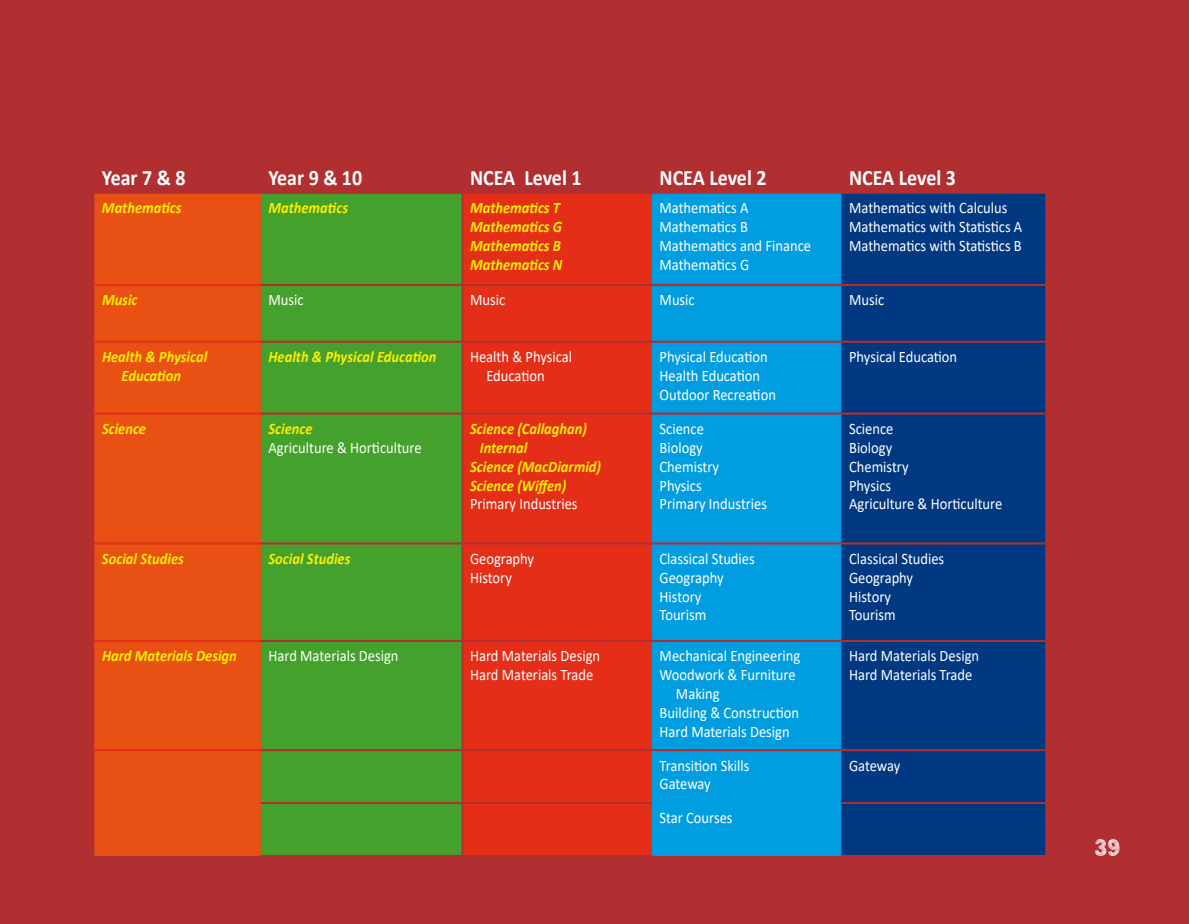
<style>
.page{position:relative;width:1189px;height:924px;background:#b22f31}
.page>*{position:absolute;margin:0;border:0;box-sizing:border-box;transform-origin:0 0}
.t1{font:24px "Sketch Rockwell";color:#fff}
.t2{font:700 22px "Calibri";color:#fff;scale:.91 1}
.t3{font:16px/18.8px "Calibri";color:#fff;scale:.91 1}
.t4{font:italic 700 16px/18.8px "Calibri";color:#ffed00;scale:.91 1}
</style>
<div class="page">
<div style="left:94px;top:194px;width:167px;height:661px;background:#e85113"></div>
<div style="left:261px;top:194px;width:200px;height:660px;background:#44a12b"></div>
<div style="left:463px;top:194px;width:189px;height:660px;background:#e42e18"></div>
<div style="left:652px;top:194px;width:189px;height:661px;background:#009ee1"></div>
<div style="left:841px;top:194px;width:204px;height:660px;background:#003882"></div>
<hr style="left:841px;top:284px;width:204px;height:2px;background:#b22f31">
<hr style="left:841px;top:341px;width:204px;height:2px;background:#b22f31">
<hr style="left:841px;top:412px;width:204px;height:2px;background:#b22f31">
<hr style="left:841px;top:542px;width:204px;height:2px;background:#b22f31">
<hr style="left:841px;top:640px;width:204px;height:2px;background:#b22f31">
<hr style="left:841px;top:749px;width:204px;height:2px;background:#b22f31">
<hr style="left:841px;top:802px;width:204px;height:2px;background:#b22f31">
<hr style="left:652px;top:284px;width:189px;height:2px;background:#b22f31">
<hr style="left:652px;top:341px;width:189px;height:2px;background:#b22f31">
<hr style="left:652px;top:412px;width:189px;height:2px;background:#b22f31">
<hr style="left:652px;top:542px;width:189px;height:2px;background:#b22f31">
<hr style="left:652px;top:640px;width:189px;height:2px;background:#b22f31">
<hr style="left:652px;top:749px;width:189px;height:2px;background:#b22f31">
<hr style="left:261px;top:284px;width:201px;height:2px;background:#b22f31">
<hr style="left:261px;top:341px;width:201px;height:2px;background:#b22f31">
<hr style="left:261px;top:412px;width:201px;height:2px;background:#b22f31">
<hr style="left:261px;top:542px;width:201px;height:2px;background:#b22f31">
<hr style="left:261px;top:640px;width:201px;height:2px;background:#b22f31">
<hr style="left:261px;top:749px;width:201px;height:2px;background:#b22f31">
<hr style="left:261px;top:802px;width:201px;height:2px;background:#b22f31">
<hr style="left:462px;top:284px;width:190px;height:2px;background:#b22f31">
<hr style="left:462px;top:341px;width:190px;height:2px;background:#b22f31">
<hr style="left:462px;top:412px;width:190px;height:2px;background:#b22f31">
<hr style="left:462px;top:542px;width:190px;height:2px;background:#b22f31">
<hr style="left:462px;top:640px;width:190px;height:2px;background:#b22f31">
<hr style="left:462px;top:749px;width:190px;height:2px;background:#b22f31">
<hr style="left:462px;top:802px;width:190px;height:2px;background:#b22f31">
<hr style="left:94px;top:284px;width:167px;height:2px;background:#e42e18">
<hr style="left:94px;top:341px;width:167px;height:2px;background:#e42e18">
<hr style="left:94px;top:412px;width:167px;height:2px;background:#e42e18">
<hr style="left:94px;top:542px;width:167px;height:2px;background:#e42e18">
<hr style="left:94px;top:640px;width:167px;height:2px;background:#e42e18">
<hr style="left:94px;top:749px;width:167px;height:2px;background:#e42e18">
<h2 class="t2" style="left:102px;top:162px;width:93px">Year 7 &amp; 8</h2>
<h2 class="t2" style="left:268px;top:162px;width:104px">Year 9 &amp; 10</h2>
<h2 class="t2" style="left:470px;top:170px;width:124px">NCEA Level 1</h2>
<h2 class="t2" style="left:659px;top:170px;width:119px">NCEA Level 2</h2>
<h2 class="t2" style="left:849px;top:170px;width:119px">NCEA Level 3</h2>
<p class="t4" style="left:102px;top:198px;width:89px">Mathematics</p>
<p class="t4" style="left:268px;top:198px;width:89px">Mathematics</p>
<p class="t4" style="left:470px;top:198px;width:103px">Mathematics T<br>Mathematics G<br>Mathematics B<br>Mathematics N</p>
<p class="t3" style="left:659px;top:198px;width:168px">Mathematics A<br>Mathematics B<br>Mathematics and Finance<br>Mathematics G</p>
<p class="t3" style="left:849px;top:198px;width:192px">Mathematics with Calculus<br>Mathematics with Statistics A<br>Mathematics with Statistics B</p>
<p class="t4" style="left:102px;top:290px;width:41px">Music</p>
<p class="t3" style="left:268px;top:292px;width:40px">Music</p>
<p class="t3" style="left:470px;top:292px;width:40px">Music</p>
<p class="t3" style="left:659px;top:292px;width:40px">Music</p>
<p class="t3" style="left:849px;top:292px;width:40px">Music</p>
<p class="t4" style="left:102px;top:347px;width:117px;text-align:center">Health &amp; Physical<br>Education</p>
<p class="t4" style="left:268px;top:347px;width:186px">Health &amp; Physical Education</p>
<p class="t3" style="left:486px;top:348px;width:96px;text-indent:-16px">Health &amp; Physical<br>Education</p>
<p class="t3" style="left:659px;top:347px;width:129px">Physical Education<br>Health Education<br>Outdoor Recreation</p>
<p class="t3" style="left:849px;top:347px;width:120px">Physical Education</p>
<p class="t4" style="left:102px;top:420px;width:50px">Science</p>
<p class="t4" style="left:268px;top:420px;width:50px">Science</p>
<p class="t3" style="left:268px;top:437px;width:170px">Agriculture &amp; Horticulture</p>
<p class="t4" style="left:470px;top:420px;width:130px">Science (Callaghan)</p>
<p class="t4" style="left:480px;top:439px;width:54px">Internal</p>
<p class="t4" style="left:470px;top:456px;width:145px">Science (MacDiarmid)</p>
<p class="t4" style="left:470px;top:475px;width:107px">Science (Wiffen)</p>
<p class="t3" style="left:470px;top:495px;width:120px">Primary Industries</p>
<p class="t3" style="left:659px;top:420px;width:120px">Science<br>Biology<br>Chemistry<br>Physics<br>Primary Industries</p>
<p class="t3" style="left:849px;top:420px;width:170px">Science<br>Biology<br>Chemistry<br>Physics<br>Agriculture &amp; Horticulture</p>
<p class="t4" style="left:102px;top:550px;width:92px">Social Studies</p>
<p class="t4" style="left:268px;top:550px;width:92px">Social Studies</p>
<p class="t3" style="left:470px;top:550px;width:72px">Geography<br>History</p>
<p class="t3" style="left:659px;top:550px;width:106px">Classical Studies<br>Geography<br>History<br>Tourism</p>
<p class="t3" style="left:849px;top:550px;width:106px">Classical Studies<br>Geography<br>History<br>Tourism</p>
<p class="t4" style="left:102px;top:646px;width:150px">Hard Materials Design</p>
<p class="t3" style="left:268px;top:647px;width:144px">Hard Materials Design</p>
<p class="t3" style="left:470px;top:647px;width:144px">Hard Materials Design<br>Hard Materials Trade</p>
<p class="t3" style="left:659px;top:647px;width:156px">Mechanical Engineering</p>
<p class="t3" style="left:849px;top:647px;width:144px">Hard Materials Design<br>Hard Materials Trade</p>
<p class="t3" style="left:659px;top:665px;width:151px">Woodwork &amp; Furniture</p>
<p class="t3" style="left:676px;top:685px;width:50px">Making</p>
<p class="t3" style="left:659px;top:702px;width:155px">Building &amp; Construction</p>
<p class="t3" style="left:659px;top:723px;width:144px">Hard Materials Design</p>
<p class="t3" style="left:659px;top:755px;width:100px">Transition Skills<br>Gateway</p>
<p class="t3" style="left:849px;top:756px;width:58px">Gateway</p>
<p class="t3" style="left:659px;top:809px;width:82px">Star Courses</p>
<h1 class="t1" style="left:1094px;top:838px;width:27px">39</h1>
</div>
